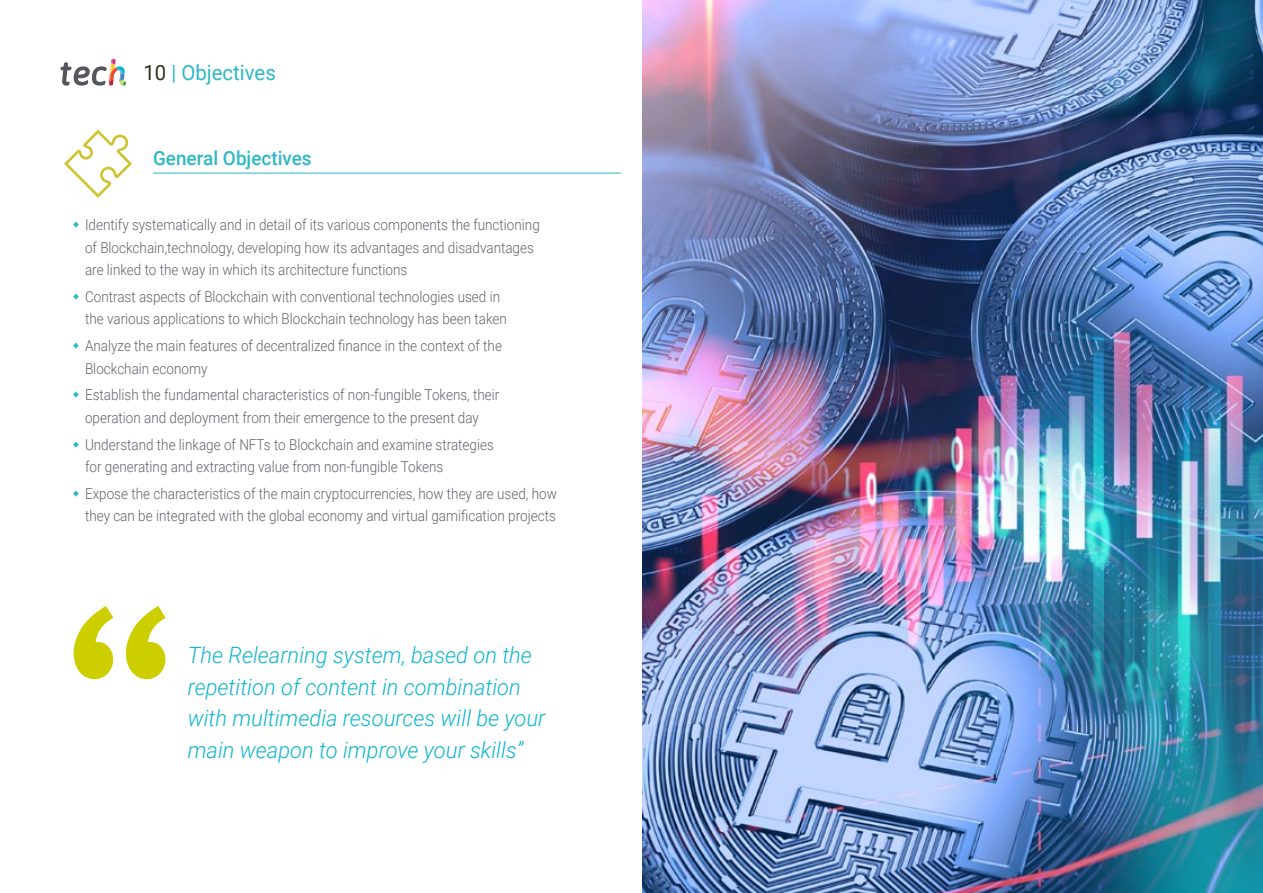
<style>
.page{position:relative;width:1263px;height:893px;background:#fff}
.page>*{position:absolute;margin:0;border:0;box-sizing:border-box;transform-origin:0 0}
.t1{font:italic 300 22.5px/31.5px "Roboto";color:#0fb6cf}
.t2{font:21px "Roboto";color:#2db8c5}
.t3{font:500 19.5px "Roboto";color:#2db8c5}
.t4{font:300 15px/22.5px "Roboto";color:#61646a;scale:.9 1}
.s1{color:#312e20}
</style>
<div class="page">
<svg style="left:61px;top:59px;width:65px;height:27px"></svg>
<svg style="left:74px;top:606px;width:92px;height:73px"></svg>
<hr style="left:153px;top:173px;width:468px;height:1px;background:#2db8c5">
<svg style="left:64px;top:130px;width:68px;height:68px"></svg>
<img style="left:642px;top:0;width:621px;height:893px">
<h2 class="t2" style="left:144px;top:57px;width:134px"><span class="s1">10</span> | Objectives</h2>
<h3 class="t3" style="left:153px;top:144px;width:160px">General Objectives</h3>
<p class="t4" style="left:85px;top:213px;width:507px">Identify systematically and in detail of its various components the functioning of Blockchain,technology, developing how its advantages and disadvantages are linked to the way in which its architecture functions</p>
<p class="t4" style="left:85px;top:285px;width:470px">Contrast aspects of Blockchain with conventional technologies used in the various applications to which Blockchain technology has been taken</p>
<p class="t4" style="left:85px;top:334px;width:465px">Analyze the main features of decentralized finance in the context of the<br>Blockchain economy</p>
<p class="t4" style="left:85px;top:383px;width:462px">Establish the fundamental characteristics of non-fungible Tokens, their operation and deployment from their emergence to the present day</p>
<p class="t4" style="left:85px;top:432px;width:456px">Understand the linkage of NFTs to Blockchain and examine strategies for generating and extracting value from non-fungible Tokens</p>
<p class="t4" style="left:85px;top:482px;width:526px">Expose the characteristics of the main cryptocurrencies, how they are used, how they can be integrated with the global economy and virtual gamification projects</p>
<h1 class="t1" style="left:188px;top:638px;width:359px">The Relearning system, based on the repetition of content in combination with multimedia resources will be your main weapon to improve your skills”</h1>
</div>
